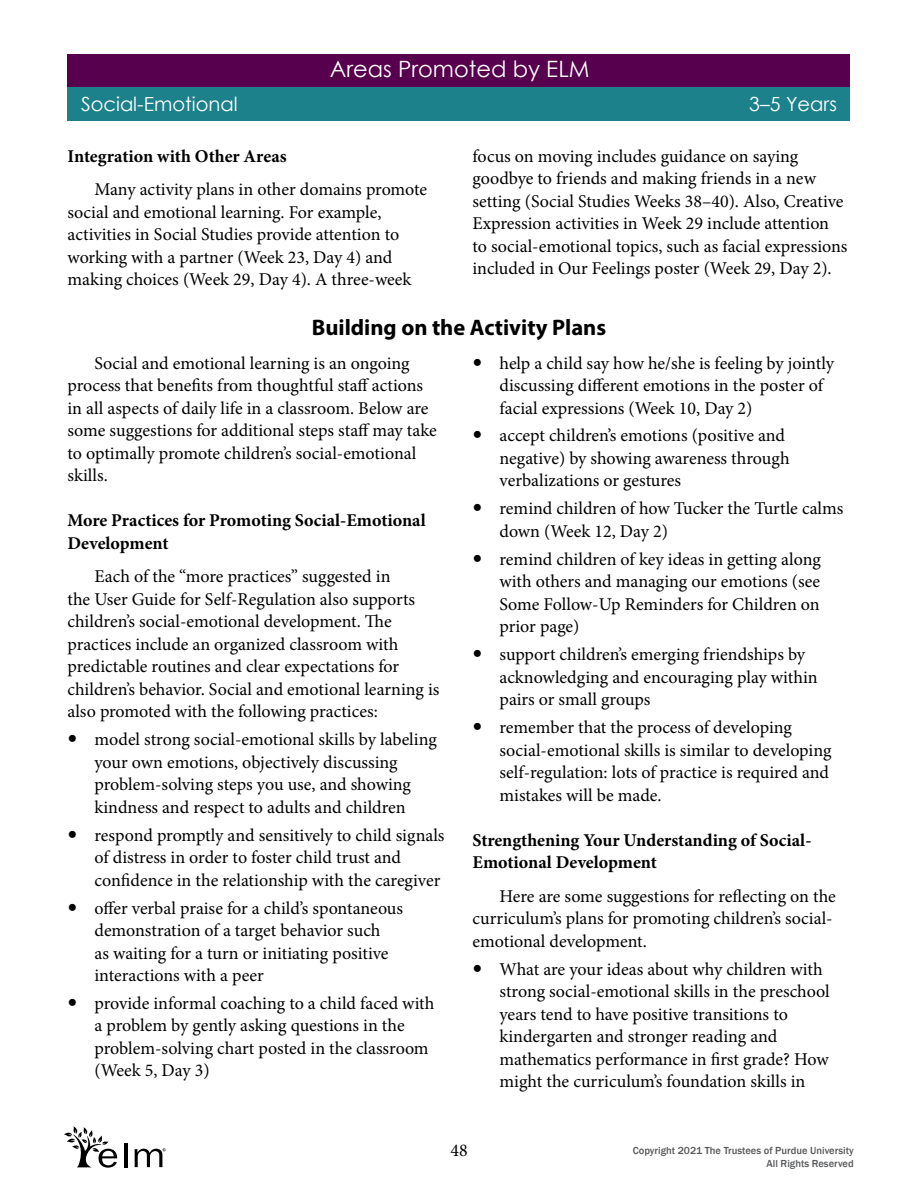
<style>
.page{position:relative;width:918px;height:1188px;background:#fff}
.page>*{position:absolute;margin:0;border:0;box-sizing:border-box;transform-origin:0 0}
.t1{font:700 22.5px "Myriad Pro";color:#000}
.t2{font:22.5px "Century Gothic";color:#fff}
.t3{font:19.5px "Century Gothic";color:#fff}
.t4{font:18px/22.5px "Minion Pro";color:#000}
.t5{font:700 18px/22.5px "Minion Pro";color:#000}
.t6{font:500 10.5px/12.6px "Franklin Gothic";color:#58595b;text-align:right}
</style>
<div class="page">
<hr style="left:124px;top:1143px;width:3px;height:24px;background:#000">
<svg style="left:64px;top:1126px;width:53px;height:42px"></svg>
<svg style="left:135px;top:1148px;width:31px;height:19px"></svg>
<div style="left:68px;top:54px;width:782px;height:34px;background:#56004e"></div>
<div style="left:68px;top:87px;width:782px;height:34px;background:#1c818b"></div>
<p class="t2" style="left:330px;top:54px;width:261px">Areas Promoted by ELM</p>
<p class="t3" style="left:81px;top:90px;width:158px">Social-Emotional</p>
<p class="t3" style="left:749px;top:90px;width:89px">3–5 Years</p>
<p class="t5" style="left:68px;top:144px;width:221px">Integration with Other Areas</p>
<p class="t4" style="left:68px;top:178px;width:361px;text-indent:27px">Many activity plans in other domains promote social and emotional learning. For example, activities in Social Studies provide attention to working with a partner (Week 23, Day 4) and making choices (Week 29, Day 4). A three-week</p>
<p class="t4" style="left:472px;top:145px;width:376px">focus on moving includes guidance on saying goodbye to friends and making friends in a new setting (Social Studies Weeks 38–40). Also, Creative Expression activities in Week 29 include attention to social-emotional topics, such as facial expressions included in Our Feelings poster (Week 29, Day 2).</p>
<p class="t1" style="left:312px;top:313px;width:296px">Building on the Activity Plans</p>
<p class="t4" style="left:68px;top:352px;width:371px;text-indent:27px">Social and emotional learning is an ongoing process that benefits from thoughtful staff actions in all aspects of daily life in a classroom. Below are some suggestions for additional steps staff may take to optimally promote children’s social-emotional skills.</p>
<p class="t5" style="left:68px;top:509px;width:360px">More Practices for Promoting Social-Emotional<br>Development</p>
<p class="t4" style="left:68px;top:565px;width:374px;text-indent:27px">Each of the “more practices” suggested in<br>the User Guide for Self-Regulation also supports children’s social-emotional development. The practices include an organized classroom with predictable routines and clear expectations for children’s behavior. Social and emotional learning is also promoted with the following practices:</p>
<p class="t4" style="left:94px;top:728px;width:344px">model strong social-emotional skills by labeling your own emotions, objectively discussing problem-solving steps you use, and showing kindness and respect to adults and children</p>
<p class="t4" style="left:94px;top:824px;width:352px">respond promptly and sensitively to child signals of distress in order to foster child trust and confidence in the relationship with the caregiver</p>
<p class="t4" style="left:94px;top:897px;width:310px">offer verbal praise for a child’s spontaneous demonstration of a target behavior such<br>as waiting for a turn or initiating positive interactions with a peer</p>
<p class="t4" style="left:94px;top:992px;width:342px">provide informal coaching to a child faced with a problem by gently asking questions in the problem-solving chart posted in the classroom (Week 5, Day 3)</p>
<p class="t4" style="left:500px;top:352px;width:336px">help a child say how he/she is feeling by jointly discussing different emotions in the poster of facial expressions (Week 10, Day 2)</p>
<p class="t4" style="left:500px;top:425px;width:292px">accept children’s emotions (positive and negative) by showing awareness through verbalizations or gestures</p>
<p class="t4" style="left:500px;top:497px;width:345px">remind children of how Tucker the Turtle calms down (Week 12, Day 2)</p>
<p class="t4" style="left:500px;top:548px;width:323px;text-align:justify">remind children of key ideas in getting along with others and managing our emotions (see Some Follow-Up Reminders for Children on prior page)</p>
<p class="t4" style="left:500px;top:643px;width:320px">support children’s emerging friendships by acknowledging and encouraging play within pairs or small groups</p>
<p class="t4" style="left:500px;top:716px;width:333px">remember that the process of developing social-emotional skills is similar to developing self-regulation: lots of practice is required and mistakes will be made.</p>
<p class="t5" style="left:472px;top:828px;width:340px">Strengthening Your Understanding of Social-<br>Emotional Development</p>
<p class="t4" style="left:472px;top:885px;width:365px;text-indent:27px">Here are some suggestions for reflecting on the curriculum’s plans for promoting children’s social&shy;emotional development.</p>
<p class="t4" style="left:500px;top:958px;width:332px">What are your ideas about why children with strong social-emotional skills in the preschool years tend to have positive transitions to kindergarten and stronger reading and mathematics performance in first grade? How might the curriculum’s foundation skills in</p>
<p class="t4" style="left:450px;top:1140px;width:19px">48</p>
<p class="t6" style="left:633px;top:1145px;width:222px">Copyright 2021 The Trustees of Purdue University<br>All Rights Reserved</p>
</div>
